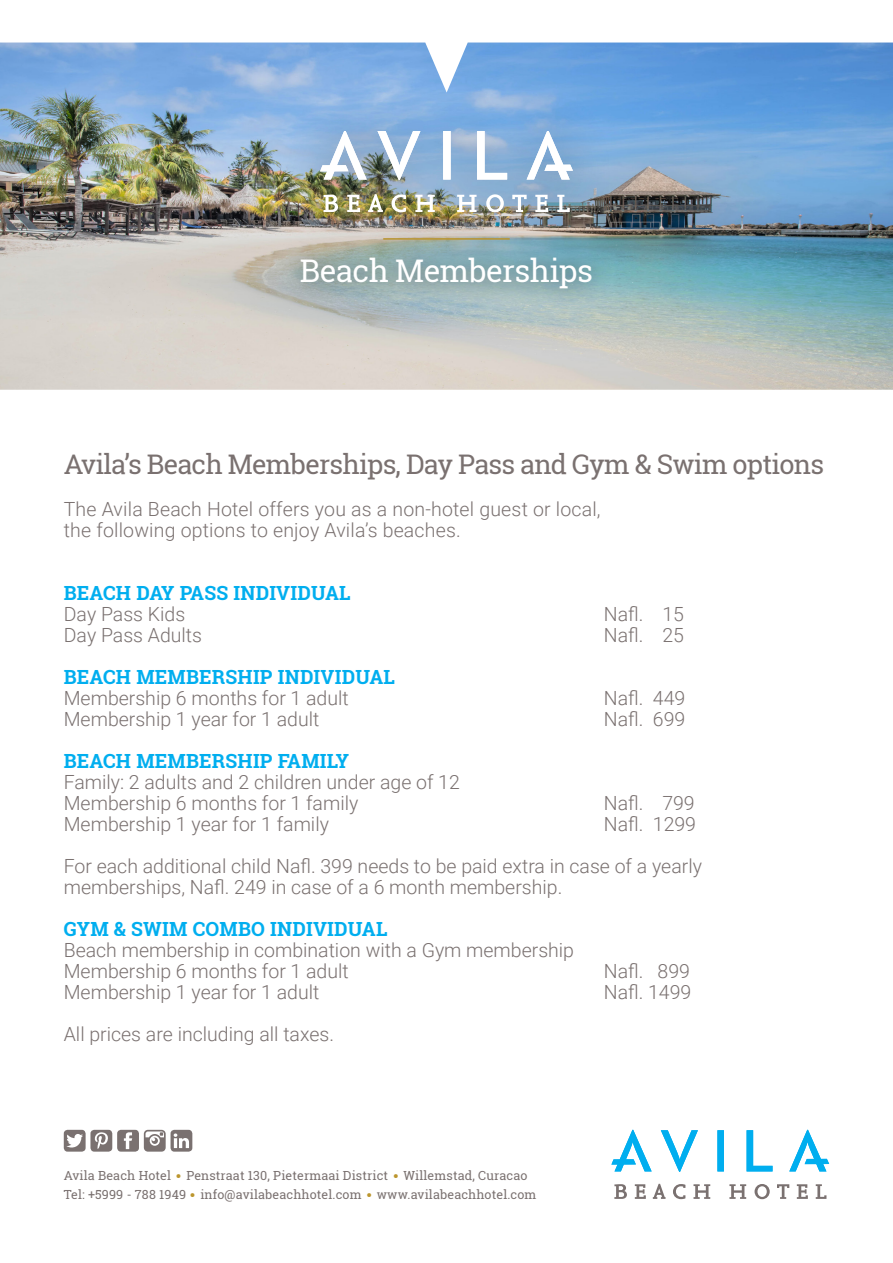
<style>
.page{position:relative;width:893px;height:1263px;background:#fff}
.page>*{position:absolute;margin:0;border:0;box-sizing:border-box;transform-origin:0 0}
.t1{font:31.2px "Roboto Slab";letter-spacing:-.02em;color:#fff}
.t2{font:27px "Roboto Slab";letter-spacing:-.03em;color:#7a7170}
.t3{font:300 19.5px/21px "Roboto";color:#7a7170}
.t4{font:700 19.5px "Roboto Slab";letter-spacing:.01em;color:#00aeef}
.t5{font:12.6px "Roboto Slab";letter-spacing:.01em;color:#7a7170}
.s1{font-family:"Calibri";color:#bc962e}
</style>
<div class="page">
<img style="left:0;top:43px;width:893px;height:347px">
<svg style="left:614px;top:1184px;width:212px;height:15px"></svg>
<svg style="left:611px;top:1130px;width:218px;height:42px"></svg>
<svg style="left:64px;top:1130px;width:128px;height:21px"></svg>
<div style="left:279px;top:236px;width:335px;height:75px;background:#231f20;opacity:.75"></div>
<div style="left:365px;top:214px;width:163px;height:49px;background:#231f20;opacity:.55"></div>
<div style="left:278px;top:87px;width:337px;height:171px;background:#231f20;opacity:.55"></div>
<img style="left:323px;top:194px;width:247px;height:18px">
<svg style="left:320px;top:132px;width:253px;height:48px"></svg>
<p class="t1" style="left:300px;top:249px;width:295px">Beach Memberships</p>
<p class="t2" style="left:64px;top:446px;width:762px">Avila’s Beach Memberships, Day Pass and Gym &amp; Swim options</p>
<p class="t3" style="left:64px;top:498px;width:538px">The Avila Beach Hotel offers you as a non-hotel guest or local, the following options to enjoy Avila’s beaches.</p>
<p class="t4" style="left:64px;top:580px;width:288px">BEACH DAY PASS INDIVIDUAL</p>
<p class="t3" style="left:64px;top:603px;width:123px">Day Pass Kids</p>
<p class="t3" style="left:604px;top:603px;width:82px">Nafl. 15</p>
<p class="t3" style="left:64px;top:624px;width:140px">Day Pass Adults</p>
<p class="t3" style="left:604px;top:624px;width:82px">Nafl. 25</p>
<p class="t4" style="left:64px;top:664px;width:333px">BEACH MEMBERSHIP INDIVIDUAL</p>
<p class="t3" style="left:64px;top:687px;width:286px">Membership 6 months for 1 adult</p>
<p class="t3" style="left:604px;top:687px;width:83px">Nafl. 449</p>
<p class="t3" style="left:64px;top:708px;width:257px">Membership 1 year for 1 adult</p>
<p class="t3" style="left:604px;top:708px;width:83px">Nafl. 699</p>
<p class="t4" style="left:64px;top:748px;width:287px">BEACH MEMBERSHIP FAMILY</p>
<p class="t3" style="left:64px;top:771px;width:398px">Family: 2 adults and 2 children under age of 12</p>
<p class="t3" style="left:64px;top:792px;width:296px">Membership 6 months for 1 family</p>
<p class="t3" style="left:604px;top:792px;width:92px">Nafl. 799</p>
<p class="t3" style="left:64px;top:813px;width:267px">Membership 1 year for 1 family</p>
<p class="t3" style="left:604px;top:813px;width:94px">Nafl. 1299</p>
<p class="t3" style="left:64px;top:855px;width:640px">For each additional child Nafl. 399 needs to be paid extra in case of a yearly</p>
<p class="t3" style="left:64px;top:876px;width:500px">memberships, Nafl. 249 in case of a 6 month membership.</p>
<p class="t4" style="left:64px;top:916px;width:325px">GYM &amp; SWIM COMBO INDIVIDUAL</p>
<p class="t3" style="left:64px;top:939px;width:512px">Beach membership in combination with a Gym membership</p>
<p class="t3" style="left:64px;top:960px;width:286px">Membership 6 months for 1 adult</p>
<p class="t3" style="left:604px;top:960px;width:88px">Nafl. 899</p>
<p class="t3" style="left:64px;top:981px;width:257px">Membership 1 year for 1 adult</p>
<p class="t3" style="left:604px;top:981px;width:89px">Nafl. 1499</p>
<p class="t3" style="left:64px;top:1023px;width:272px">All prices are including all taxes.</p>
<p class="t5" style="left:64px;top:1166px;width:465px">Avila Beach Hotel <span class="s1">•</span> Penstraat 130, Pietermaai District <span class="s1">•</span> Willemstad, Curacao</p>
<p class="t5" style="left:64px;top:1186px;width:474px">Tel: +5999 - 788 1949 <span class="s1">•</span> info@avilabeachhotel.com <span class="s1">•</span> www.avilabeachhotel.com</p>
</div>
